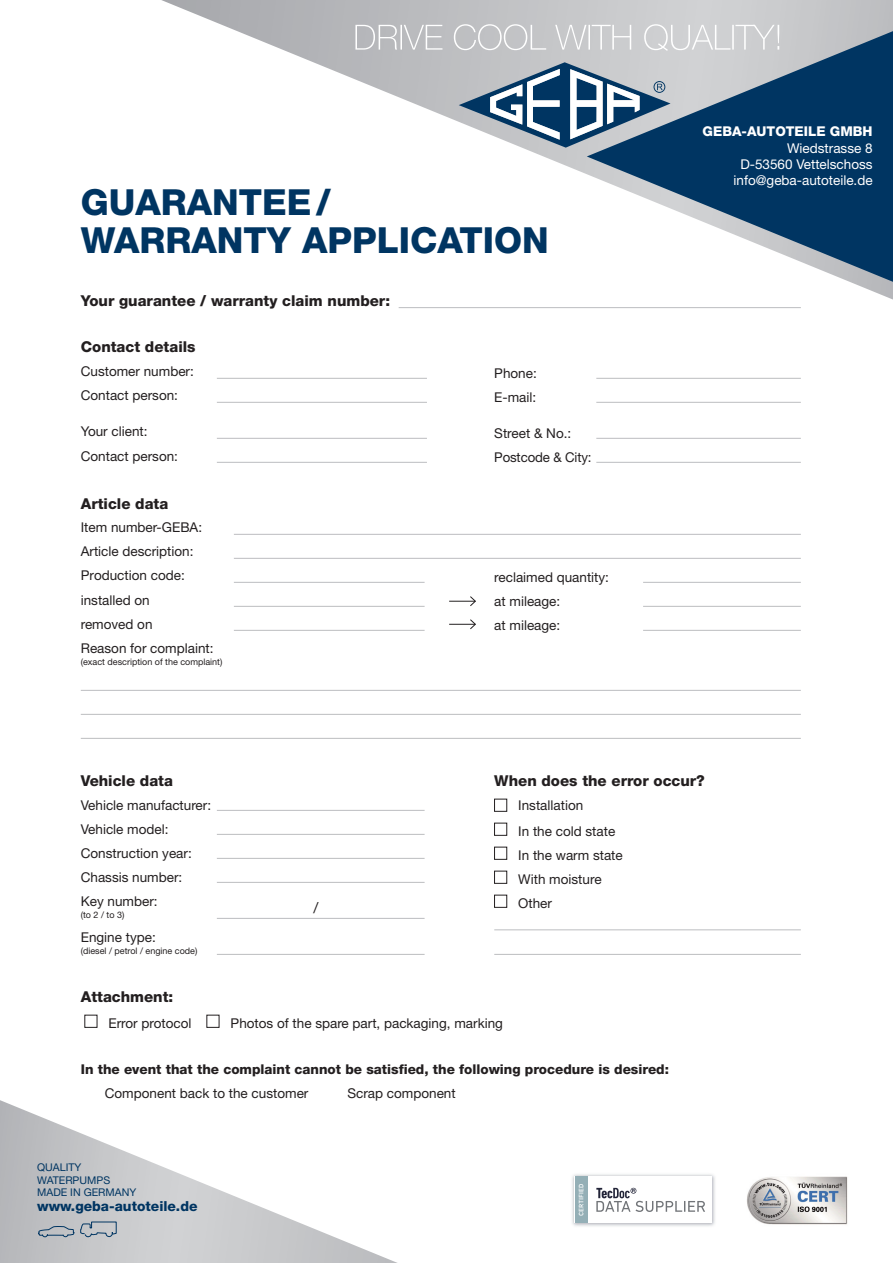
<style>
.page{position:relative;width:893px;height:1263px;background:#fff}
.page>*{position:absolute;margin:0;border:0;box-sizing:border-box;transform-origin:0 0}
.t1{font:800 36px/37.5px "Helvetica Neue LT Std";color:#003562}
.t2{font:800 15px "Helvetica Neue LT Std";color:#231f20}
.t3{font:15px "Helvetica Neue LT Std";color:#231f20}
.t4{font:800 13.8px "Helvetica Neue LT Std";color:#003562}
.t5{font:13.5px/24px "Helvetica Neue LT Std";color:#231f20}
.t6{font:800 13.5px "Helvetica Neue LT Std";color:#231f20}
.t7{font:13.5px/16.2px "Helvetica Neue LT Std";color:#fff;text-align:right}
.t8{font:800 13.5px "Helvetica Neue LT Std";color:#fff}
.t9{font:10.65px/12.6px "Helvetica Neue LT Std";color:#003562}
.t10{font:9px "Helvetica Neue LT Std";color:#231f20}
</style>
<div class="page">
<svg style="left:161px;top:0;width:732px;height:300px"></svg>
<svg style="left:0;top:1100px;width:397px;height:163px"></svg>
<svg style="left:459px;top:62px;width:128px;height:86px"></svg>
<svg style="left:355px;top:24px;width:424px;height:27px;background:#cacbcd"></svg>
<svg style="left:587px;top:31px;width:306px;height:251px;fill:#003562"></svg>
<svg style="left:80px;top:1221px;width:37px;height:17px"></svg>
<svg style="left:38px;top:1225px;width:36px;height:13px"></svg>
<img style="left:747px;top:1176px;width:101px;height:49px">
<img style="left:572px;top:1174px;width:143px;height:52px">
<div style="left:575px;top:1177px;width:137px;height:46px;background:#fff"></div>
<div style="left:575px;top:1177px;width:12px;height:46px;background:#94afb6"></div>
<svg style="left:579px;top:1184px;width:4px;height:31px"></svg>
<svg style="left:596px;top:1188px;width:109px;height:24px"></svg>
<hr style="left:217px;top:378px;width:210px;height:1px;background:#bcbdc0">
<hr style="left:217px;top:402px;width:210px;height:1px;background:#bcbdc0">
<hr style="left:217px;top:438px;width:210px;height:1px;background:#bcbdc0">
<hr style="left:217px;top:462px;width:210px;height:1px;background:#bcbdc0">
<hr style="left:596px;top:378px;width:205px;height:1px;background:#bcbdc0">
<hr style="left:596px;top:402px;width:205px;height:1px;background:#bcbdc0">
<hr style="left:596px;top:438px;width:205px;height:1px;background:#bcbdc0">
<hr style="left:596px;top:462px;width:205px;height:1px;background:#bcbdc0">
<hr style="left:81px;top:690px;width:720px;height:1px;background:#bcbdc0">
<hr style="left:81px;top:714px;width:720px;height:1px;background:#bcbdc0">
<hr style="left:81px;top:738px;width:720px;height:1px;background:#bcbdc0">
<hr style="left:399px;top:307px;width:402px;height:1px;background:#bcbdc0">
<hr style="left:494px;top:929px;width:307px;height:1px;background:#bcbdc0">
<hr style="left:494px;top:954px;width:307px;height:1px;background:#bcbdc0">
<hr style="left:234px;top:534px;width:567px;height:1px;background:#bcbdc0">
<hr style="left:234px;top:558px;width:567px;height:1px;background:#bcbdc0">
<hr style="left:234px;top:582px;width:191px;height:1px;background:#bcbdc0">
<hr style="left:234px;top:606px;width:191px;height:1px;background:#bcbdc0">
<hr style="left:234px;top:630px;width:191px;height:1px;background:#bcbdc0">
<svg style="left:449px;top:596px;width:27px;height:10px"></svg>
<svg style="left:449px;top:619px;width:27px;height:11px"></svg>
<hr style="left:643px;top:606px;width:158px;height:1px;background:#bcbdc0">
<hr style="left:643px;top:630px;width:158px;height:1px;background:#bcbdc0">
<hr style="left:643px;top:582px;width:158px;height:1px;background:#bcbdc0">
<hr style="left:217px;top:810px;width:208px;height:1px;background:#bcbdc0">
<hr style="left:217px;top:834px;width:208px;height:1px;background:#bcbdc0">
<hr style="left:217px;top:858px;width:208px;height:1px;background:#bcbdc0">
<hr style="left:217px;top:882px;width:208px;height:1px;background:#bcbdc0">
<hr style="left:217px;top:918px;width:208px;height:1px;background:#bcbdc0">
<hr style="left:217px;top:954px;width:208px;height:1px;background:#bcbdc0">
<div style="left:494px;top:799px;width:13px;height:13px;border:1px solid #231f20"></div>
<div style="left:494px;top:823px;width:13px;height:13px;border:1px solid #231f20"></div>
<div style="left:494px;top:847px;width:13px;height:13px;border:1px solid #231f20"></div>
<div style="left:494px;top:871px;width:13px;height:13px;border:1px solid #231f20"></div>
<div style="left:494px;top:895px;width:13px;height:13px;border:1px solid #231f20"></div>
<div style="left:85px;top:1015px;width:12px;height:13px;border:1px solid #231f20"></div>
<div style="left:207px;top:1015px;width:12px;height:13px;border:1px solid #231f20"></div>
<h1 class="t1" style="left:81px;top:184px;width:470px">GUARANTEE/<br>WARRANTY APPLICATION</h1>
<p class="t2" style="left:81px;top:292px;width:311px">Your guarantee / warranty claim number:</p>
<p class="t2" style="left:81px;top:338px;width:116px">Contact details</p>
<p class="t5" style="left:81px;top:359px;width:115px">Customer number:<br>Contact person:</p>
<p class="t5" style="left:81px;top:419px;width:99px">Your client:<br>Contact person:</p>
<p class="t2" style="left:81px;top:494px;width:89px">Article data</p>
<p class="t5" style="left:81px;top:515px;width:134px">Item number-GEBA:<br>Article description:<br>Production code: installed on<br>removed on<br>Reason for complaint:</p>
<p class="t10" style="left:81px;top:657px;width:143px">(exact description of the complaint)</p>
<p class="t5" style="left:494px;top:361px;width:44px">Phone:<br>E-mail:</p>
<p class="t5" style="left:494px;top:421px;width:99px">Street &amp; No.:<br>Postcode &amp; City:</p>
<p class="t5" style="left:494px;top:565px;width:116px">reclaimed quantity:</p>
<p class="t5" style="left:494px;top:589px;width:68px">at mileage: at mileage:</p>
<p class="t8" style="left:703px;top:123px;width:172px">GEBA-AUTOTEILE GMBH</p>
<p class="t7" style="left:734px;top:139px;width:141px">Wiedstrasse 8<br>D-53560 Vettelschoss info@geba-autoteile.de</p>
<p class="t2" style="left:81px;top:772px;width:94px">Vehicle data</p>
<p class="t5" style="left:81px;top:793px;width:132px">Vehicle manufacturer:<br>Vehicle model:<br>Construction year:<br>Chassis number:<br>Key number:</p>
<p class="t10" style="left:81px;top:909px;width:45px">(to 2 / to 3)</p>
<p class="t5" style="left:81px;top:925px;width:77px">Engine type:</p>
<p class="t10" style="left:81px;top:945px;width:118px">(diesel / petrol / engine code)</p>
<p class="t3" style="left:314px;top:898px;width:6px">/</p>
<p class="t2" style="left:494px;top:772px;width:212px">When does the error occur?</p>
<p class="t5" style="left:518px;top:792px;width:99px;line-height:25.5px">Installation<br>In the cold state</p>
<p class="t5" style="left:518px;top:843px;width:106px">In the warm state<br>With moisture<br>Other</p>
<p class="t2" style="left:81px;top:988px;width:94px">Attachment:</p>
<p class="t5" style="left:109px;top:1011px;width:84px">Error protocol</p>
<p class="t5" style="left:231px;top:1011px;width:274px">Photos of the spare part, packaging, marking</p>
<p class="t6" style="left:81px;top:1061px;width:590px">In the event that the complaint cannot be satisfied, the following procedure is desired:</p>
<p class="t5" style="left:105px;top:1081px;width:205px">Component back to the customer</p>
<p class="t5" style="left:347px;top:1081px;width:110px">Scrap component</p>
<p class="t9" style="left:37px;top:1160px;width:101px">QUALITY<br>WATERPUMPS<br>MADE IN GERMANY</p>
<p class="t4" style="left:37px;top:1198px;width:162px">www.geba-autoteile.de</p>
</div>
